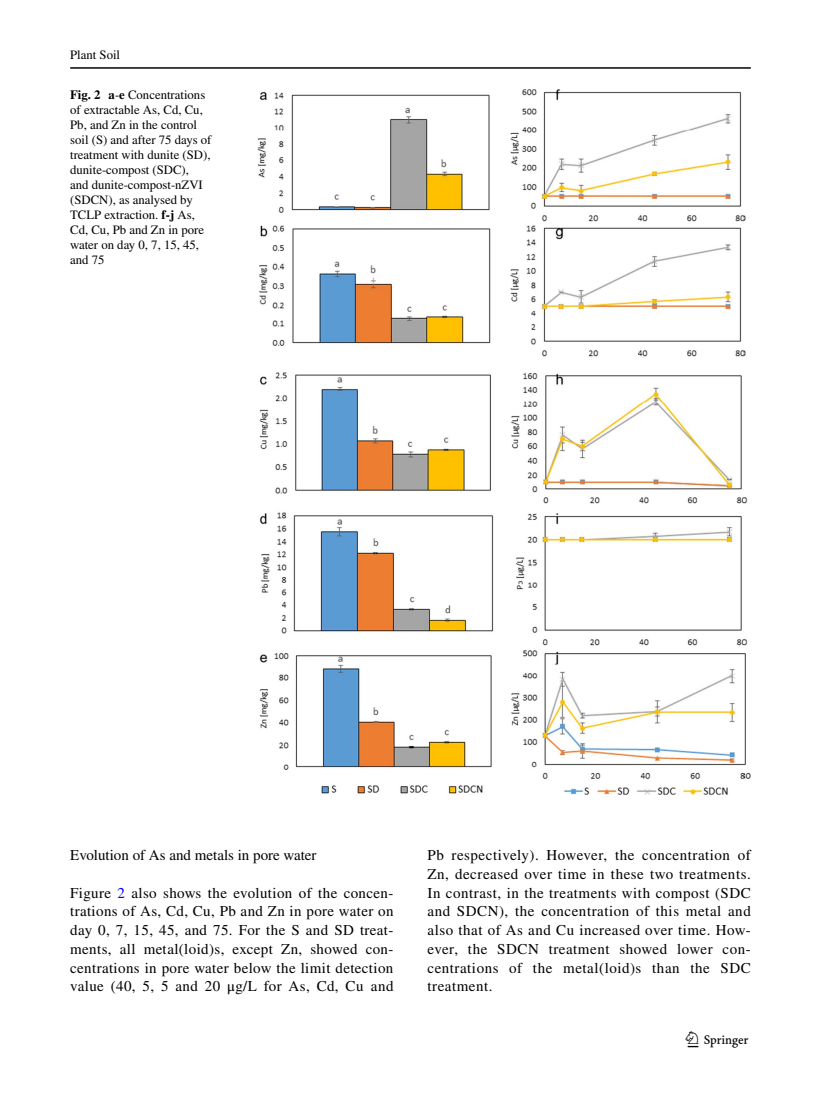
<style>
.page{position:relative;width:821px;height:1106px;background:#fff}
.page>*{position:absolute;margin:0;border:0;box-sizing:border-box;transform-origin:0 0}
.t1{font:22.5px "Springnew Regular 3";color:#000}
.t2{font:15px/18.8px "STIX";letter-spacing:.025em;color:#000;text-align:justify}
.t3{font:15px "STIX";color:#000}
.t4{font:12.75px/15px "STIX";color:#000}
.s1{font-weight:700}
.s2{color:#00f}
</style>
<div class="page">
<hr style="left:70px;top:67px;width:680px;height:2px;background:#000">
<img style="left:257px;top:89px;width:493px;height:705px">
<p class="t4" style="left:70px;top:48px;width:51px">Plant Soil</p>
<p class="t4" style="left:70px;top:88px;width:143px"><span class="s1">Fig. 2 a</span>-<span class="s1">e</span> Concentrations of extractable As, Cd, Cu,<br>Pb, and Zn in the control soil (S) and after 75 days of treatment with dunite (SD), dunite-compost (SDC),<br>and dunite-compost-nZVI (SDCN), as analysed by<br>TCLP extraction. <span class="s1">f-j</span> As,<br>Cd, Cu, Pb and Zn in pore water on day 0, 7, 15, 45, and 75</p>
<p class="t3" style="left:70px;top:844px;width:248px">Evolution of As and metals in pore water</p>
<p class="t2" style="left:70px;top:884px;width:325px">Figure <span class="s2">2</span> also shows the evolution of the concen&shy;trations of As, Cd, Cu, Pb and Zn in pore water on day 0, 7, 15, 45, and 75. For the S and SD treat&shy;ments, all metal(loid)s, except Zn, showed con&shy;centrations in pore water below the limit detection value (40, 5, 5 and 20 μg/L for As, Cd, Cu and</p>
<p class="t2" style="left:427px;top:846px;width:325px">Pb respectively). However, the concentration of Zn, decreased over time in these two treatments.<br>In contrast, in the treatments with compost (SDC and SDCN), the concentration of this metal and also that of As and Cu increased over time. How&shy;ever, the SDCN treatment showed lower con&shy;centrations of the metal(loid)s than the SDC treatment.</p>
<h1 class="t1" style="left:687px;top:1031px;width:62px">1 3</h1>
</div>
